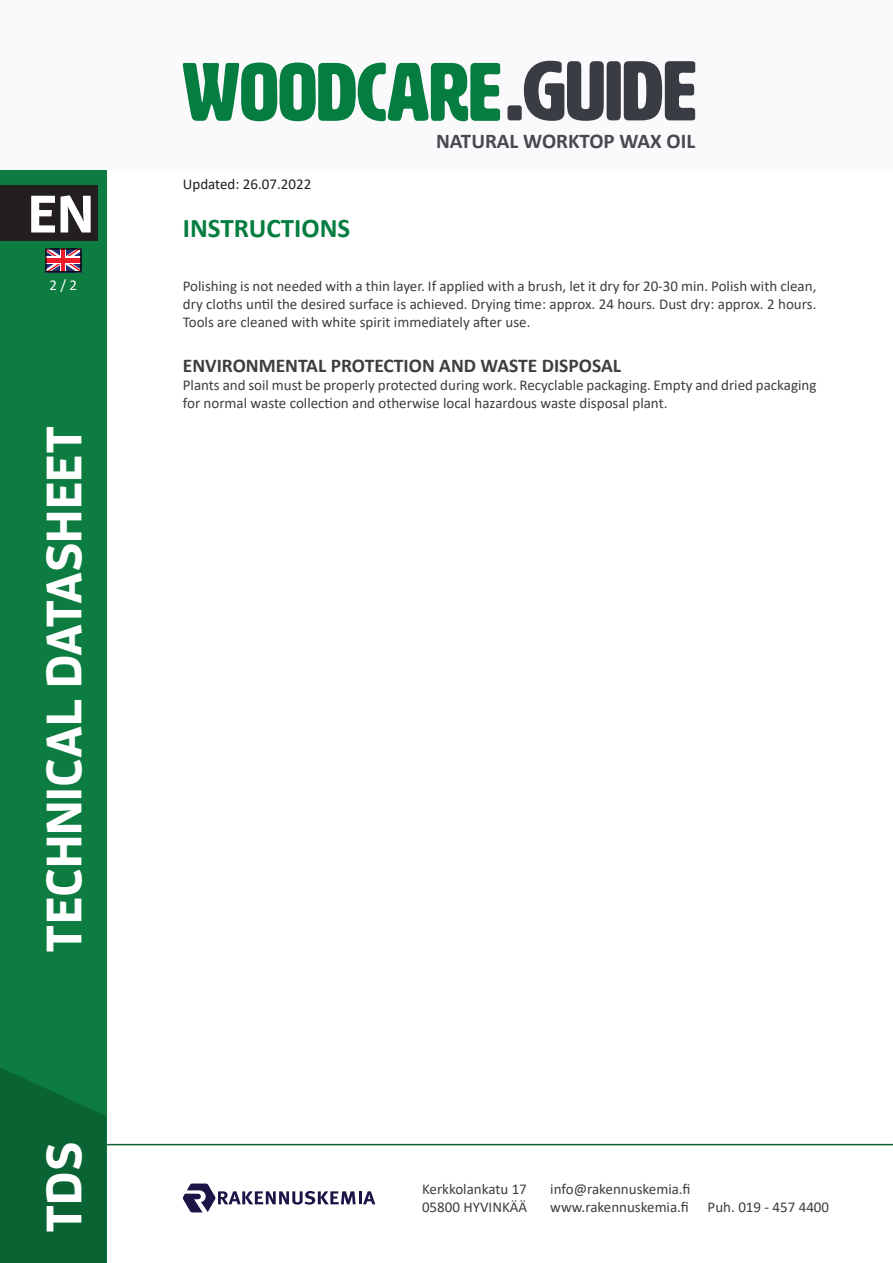
<style>
.page{position:relative;width:893px;height:1263px;background:#fff}
.page>*{position:absolute;margin:0;border:0;box-sizing:border-box;transform-origin:0 0}
.t1{font:700 52.5px "Enzo OT";color:#fff}
.t2{font:700 49.5px "Enzo OT";color:#fff}
.t3{font:700 27px "Calibri";color:#057d40}
.t4{font:700 21px "Calibri";color:#48484e}
.t5{font:700 19.5px "Calibri";color:#3e3e3f}
.t6{font:15px/18px "Calibri";color:#3e3e3f}
.t7{font:15px "Calibri";color:#231f20}
.t8{font:15px "Calibri";color:#fff}
</style>
<div class="page">
<div style="left:0;top:0;width:893px;height:170px;background:#faf9fb"></div>
<div style="left:0;top:170px;width:106px;height:1093px;background:#0c7c41"></div>
<svg style="left:0;top:1068px;width:106px;height:195px;background:#0a6634"></svg>
<div style="left:507px;top:105px;width:15px;height:15px;background:#393c42;border-radius:4px"></div>
<svg style="left:524px;top:61px;width:171px;height:60px"></svg>
<svg style="left:183px;top:63px;width:317px;height:58px"></svg>
<hr style="left:106px;top:1144px;width:787px;height:1px;background:#0d6434">
<div style="left:0;top:186px;width:98px;height:55px;background:#231f20"></div>
<svg style="left:182px;top:1183px;width:193px;height:29px"></svg>
<svg style="left:45px;top:248px;width:37px;height:24px"></svg>
<h1 class="t1" style="left:28px;top:181px;width:67px">EN</h1>
<p class="t8" style="left:49px;top:275px;width:29px">2 / 2</p>
<h2 class="t2" style="left:33px;top:952px;width:528px;rotate:-90deg">TECHNICAL DATASHEET</h2>
<h2 class="t2" style="left:33px;top:1233px;width:93px;rotate:-90deg">TDS</h2>
<p class="t7" style="left:183px;top:173px;width:130px">Updated: 26.07.2022</p>
<h3 class="t3" style="left:183px;top:209px;width:169px">INSTRUCTIONS</h3>
<h3 class="t4" style="left:436px;top:126px;width:261px">NATURAL WORKTOP WAX OIL</h3>
<p class="t6" style="left:183px;top:277px;width:635px;text-align:justify">Polishing is not needed with a thin layer. If applied with a brush, let it dry for 20-30 min. Polish with clean, dry cloths until the desired surface is achieved. Drying time: approx. 24 hours. Dust dry: approx. 2 hours.<br>Tools are cleaned with white spirit immediately after use.</p>
<h3 class="t5" style="left:183px;top:352px;width:440px">ENVIRONMENTAL PROTECTION AND WASTE DISPOSAL</h3>
<p class="t6" style="left:183px;top:376px;width:635px">Plants and soil must be properly protected during work. Recyclable packaging. Empty and dried packaging for normal waste collection and otherwise local hazardous waste disposal plant.</p>
<p class="t6" style="left:422px;top:1180px;width:107px">Kerkkolankatu 17<br>05800 HYVINKÄÄ</p>
<p class="t6" style="left:550px;top:1180px;width:142px">info@rakennuskemia.fi www.rakennuskemia.fi</p>
<p class="t6" style="left:708px;top:1198px;width:123px">Puh. 019 - 457 4400</p>
</div>
